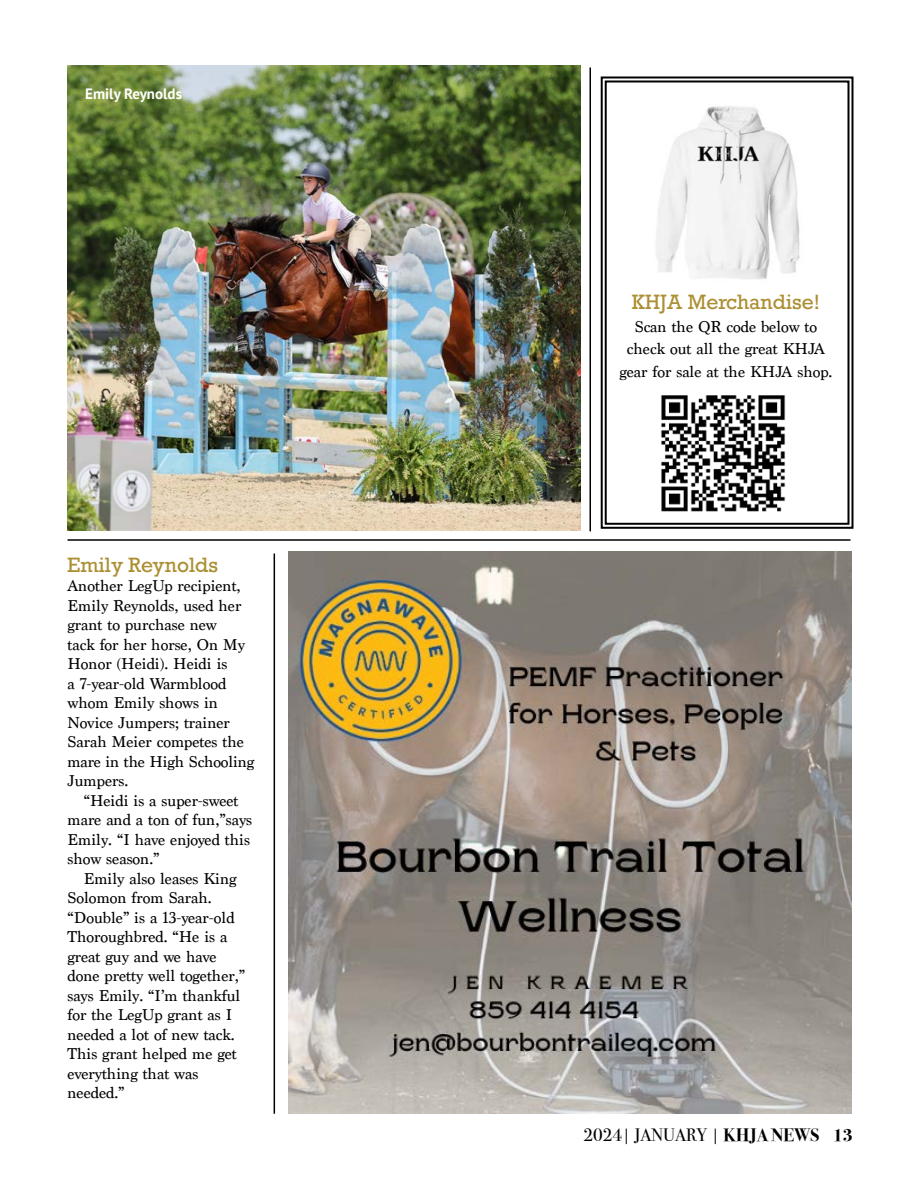
<style>
.page{position:relative;width:918px;height:1188px;background:#fff}
.page>*{position:absolute;margin:0;border:0;box-sizing:border-box;transform-origin:0 0}
.t1{font:19.5px "Rockwell";color:#ab8f32}
.t2{font:18px "Bodoni Svty Two ITCTT";color:#000}
.t3{font:16.5px/19.5px "Marion";color:#000}
.t4{font:700 15px "PT Sans";color:#fff}
.s1{font-weight:700}
</style>
<div class="page">
<svg style="left:600px;top:76px;width:254px;height:453px"></svg>
<div style="left:605px;top:81px;width:244px;height:444px;border:2px solid #000"></div>
<img style="left:68px;top:66px;width:512px;height:464px">
<img style="left:289px;top:551px;width:562px;height:563px">
<hr style="left:68px;top:539px;width:782px;height:2px;background:#000">
<hr style="left:274px;top:554px;width:1px;height:560px;background:#000">
<hr style="left:590px;top:68px;width:1px;height:463px;background:#000">
<img style="left:625px;top:99px;width:203px;height:188px">
<img style="left:654px;top:394px;width:137px;height:123px">
<p class="t4" style="left:85px;top:83px;width:98px">Emily Reynolds</p>
<p class="t1" style="left:68px;top:552px;width:152px">Emily Reynolds</p>
<p class="t3" style="left:68px;top:576px;width:188px">Another LegUp recipient,<br>Emily Reynolds, used her grant to purchase new<br>tack for her horse, On My<br>Honor (Heidi). Heidi is<br>a 7-year-old Warmblood whom Emily shows in<br>Novice Jumpers; trainer<br>Sarah Meier competes the mare in the High Schooling<br>Jumpers.</p>
<p class="t3" style="left:68px;top:791px;width:186px;text-indent:16px">“Heidi is a super-sweet mare and a ton of fun,”says<br>Emily. “I have enjoyed this show season.”</p>
<p class="t3" style="left:68px;top:869px;width:179px;text-indent:16px">Emily also leases King<br>Solomon from Sarah. “Double” is a 13-year-old<br>Thoroughbred. “He is a great guy and we have done pretty well together,” says Emily. “I’m thankful for the LegUp grant as I needed a lot of new tack.<br>This grant helped me get everything that was needed.”</p>
<p class="t1" style="left:632px;top:290px;width:190px">KHJA Merchandise!</p>
<p class="t3" style="left:619px;top:315px;width:215px;line-height:22.5px;text-align:center">Scan the QR code below to check out all the great KHJA gear for sale at the KHJA shop.</p>
<p class="t2" style="left:584px;top:1120px;width:271px">2024| JANUARY | <span class="s1">KHJA NEWS 13</span></p>
</div>
